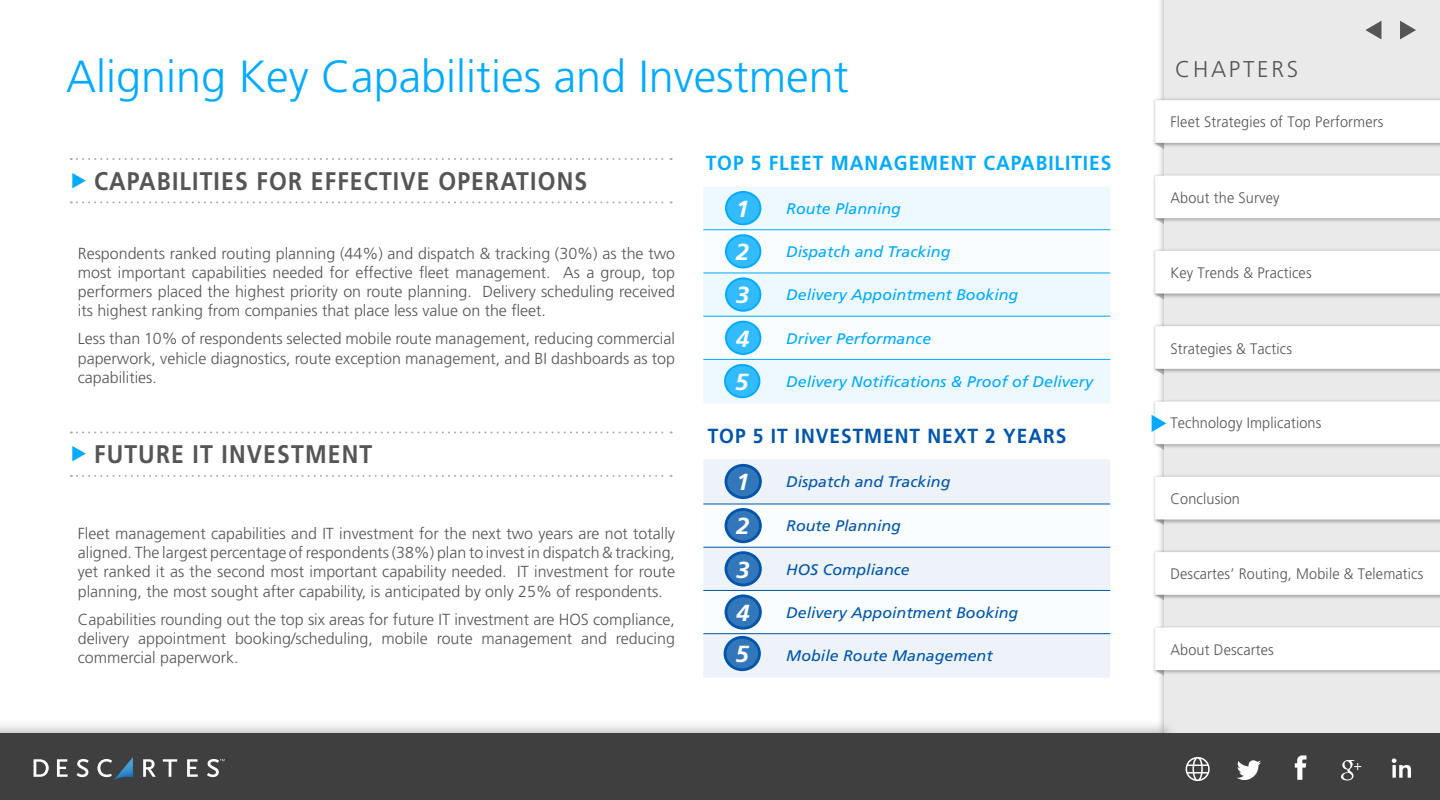
<style>
.page{position:relative;width:1440px;height:800px;background:#fff}
.page>*{position:absolute;margin:0;border:0;box-sizing:border-box;transform-origin:0 0}
.t1{font:300 45px "Frutiger LT Std";color:#0af}
.t2{font:700 25.5px "Frutiger LT Std";letter-spacing:.05em;color:#555;scale:.9 1}
.t3{font:italic 700 23.3px "Frutiger LT Std";color:#fff;scale:1.04 1}
.t4{font:300 22.8px "Frutiger LT Std";letter-spacing:.12em;color:#555}
.t5{font:700 20.4px "Frutiger LT Std";letter-spacing:.05em;color:#0af;scale:.94 1}
.t6{font:700 20.4px "Frutiger LT Std";letter-spacing:.05em;color:#05a;scale:.94 1}
.t7{font:300 16px/19.2px "Frutiger LT Std";color:#555;text-align:justify}
.t8{font:italic 15.4px "Frutiger LT Std";color:#0af;scale:1.04 1}
.t9{font:italic 15.4px "Frutiger LT Std";color:#05a;scale:1.04 1}
.t10{font:300 15.2px "Frutiger LT Std";letter-spacing:.01em;color:#555;scale:.95 1}
.s1{font-family:"Arial";font-weight:900;font-size:21.7px;color:#0af}
</style>
<div class="page">
<svg style="left:1160px;top:0;width:5px;height:716px"></svg>
<div style="left:1165px;top:0;width:275px;height:800px;background:#eaeaea"></div>
<img style="left:1153px;top:97px;width:287px;height:48px">
<svg style="left:1155px;top:100px;width:285px;height:67px"></svg>
<img style="left:1153px;top:248px;width:287px;height:48px">
<svg style="left:1155px;top:251px;width:285px;height:66px"></svg>
<img style="left:1153px;top:173px;width:287px;height:47px">
<svg style="left:1155px;top:175px;width:285px;height:66px"></svg>
<img style="left:1153px;top:323px;width:287px;height:48px">
<svg style="left:1155px;top:326px;width:285px;height:66px"></svg>
<img style="left:1153px;top:474px;width:287px;height:48px">
<svg style="left:1155px;top:477px;width:285px;height:66px"></svg>
<img style="left:1153px;top:548px;width:287px;height:49px">
<svg style="left:1155px;top:552px;width:285px;height:66px"></svg>
<img style="left:1153px;top:625px;width:287px;height:47px">
<svg style="left:1155px;top:627px;width:285px;height:67px"></svg>
<svg style="left:1400px;top:21px;width:16px;height:18px"></svg>
<svg style="left:1365px;top:21px;width:16px;height:18px"></svg>
<svg style="left:0;top:716px;width:1172px;height:17px"></svg>
<div style="left:0;top:733px;width:1440px;height:67px;background:#3f3f3f"></div>
<svg style="left:1392px;top:758px;width:19px;height:20px"></svg>
<svg style="left:1341px;top:760px;width:20px;height:20px"></svg>
<svg style="left:1295px;top:755px;width:11px;height:25px"></svg>
<svg style="left:1237px;top:760px;width:24px;height:20px"></svg>
<svg style="left:1186px;top:757px;width:24px;height:24px"></svg>
<svg style="left:34px;top:759px;width:15px;height:18px"></svg>
<svg style="left:57px;top:759px;width:11px;height:18px"></svg>
<svg style="left:77px;top:759px;width:12px;height:18px"></svg>
<svg style="left:143px;top:759px;width:13px;height:18px"></svg>
<svg style="left:163px;top:759px;width:14px;height:18px"></svg>
<svg style="left:187px;top:759px;width:11px;height:18px"></svg>
<svg style="left:207px;top:759px;width:18px;height:18px"></svg>
<svg style="left:97px;top:757px;width:36px;height:24px"></svg>
<svg style="left:1152px;top:401px;width:288px;height:67px"></svg>
<svg style="left:71px;top:201px;width:601px;height:2px"></svg>
<svg style="left:71px;top:158px;width:601px;height:2px"></svg>
<svg style="left:71px;top:475px;width:601px;height:2px"></svg>
<svg style="left:71px;top:432px;width:601px;height:2px"></svg>
<div style="left:703px;top:187px;width:407px;height:216px;background:#edf9ff"></div>
<svg style="left:703px;top:230px;width:407px;height:129px"></svg>
<hr style="left:703px;top:229px;width:80px;height:1px;background:#0af">
<hr style="left:783px;top:229px;width:327px;height:1px;background:#0af">
<hr style="left:703px;top:273px;width:80px;height:1px;background:#0af">
<hr style="left:783px;top:273px;width:327px;height:1px;background:#0af">
<hr style="left:703px;top:316px;width:80px;height:1px;background:#0af">
<hr style="left:783px;top:316px;width:327px;height:1px;background:#0af">
<hr style="left:703px;top:359px;width:80px;height:1px;background:#0af">
<hr style="left:783px;top:359px;width:327px;height:1px;background:#0af">
<div style="left:726px;top:192px;width:34px;height:32px;background:#3bf;border-radius:50%"></div>
<div style="left:725px;top:191px;width:36px;height:34px;border:2px solid #0af;border-radius:50%"></div>
<div style="left:726px;top:235px;width:34px;height:33px;background:#3bf;border-radius:50%"></div>
<div style="left:725px;top:234px;width:36px;height:34px;border:2px solid #0af;border-radius:50%"></div>
<div style="left:726px;top:278px;width:34px;height:33px;background:#3bf;border-radius:50%"></div>
<div style="left:725px;top:277px;width:36px;height:35px;border:2px solid #0af;border-radius:50%"></div>
<div style="left:726px;top:322px;width:34px;height:32px;background:#3bf;border-radius:50%"></div>
<div style="left:725px;top:321px;width:36px;height:34px;border:2px solid #0af;border-radius:50%"></div>
<div style="left:725px;top:365px;width:34px;height:32px;background:#3bf;border-radius:50%"></div>
<div style="left:724px;top:364px;width:36px;height:34px;border:2px solid #0af;border-radius:50%"></div>
<div style="left:703px;top:459px;width:407px;height:219px;background:#edf3f9"></div>
<svg style="left:703px;top:505px;width:407px;height:128px"></svg>
<hr style="left:703px;top:504px;width:80px;height:1px;background:#05a">
<hr style="left:783px;top:504px;width:327px;height:1px;background:#05a">
<hr style="left:703px;top:547px;width:80px;height:1px;background:#05a">
<hr style="left:783px;top:547px;width:327px;height:1px;background:#05a">
<hr style="left:703px;top:590px;width:80px;height:1px;background:#05a">
<hr style="left:783px;top:590px;width:327px;height:1px;background:#05a">
<hr style="left:703px;top:633px;width:80px;height:1px;background:#05a">
<hr style="left:783px;top:633px;width:327px;height:1px;background:#05a">
<div style="left:726px;top:465px;width:34px;height:33px;background:#37b;border-radius:50%"></div>
<div style="left:725px;top:464px;width:37px;height:35px;border:3px solid #05a;border-radius:50%"></div>
<div style="left:726px;top:509px;width:34px;height:33px;background:#37b;border-radius:50%"></div>
<div style="left:725px;top:508px;width:37px;height:35px;border:3px solid #05a;border-radius:50%"></div>
<div style="left:726px;top:553px;width:34px;height:32px;background:#37b;border-radius:50%"></div>
<div style="left:725px;top:551px;width:37px;height:35px;border:3px solid #05a;border-radius:50%"></div>
<div style="left:726px;top:596px;width:34px;height:32px;background:#37b;border-radius:50%"></div>
<div style="left:725px;top:594px;width:37px;height:36px;border:3px solid #05a;border-radius:50%"></div>
<div style="left:725px;top:637px;width:34px;height:33px;background:#37b;border-radius:50%"></div>
<div style="left:724px;top:636px;width:37px;height:35px;border:3px solid #05a;border-radius:50%"></div>
<h1 class="t1" style="left:66px;top:51px;width:784px">Aligning Key Capabilities and Investment</h1>
<h2 class="t2" style="left:70px;top:166px;width:576px"><span class="s1">►</span> CAPABILITIES FOR EFFECTIVE OPERATIONS</h2>
<p class="t7" style="left:78px;top:244px;width:599px">Respondents ranked routing planning (44%) and dispatch &amp; tracking (30%) as the two most important capabilities needed for effective fleet management. As a group, top performers placed the highest priority on route planning. Delivery scheduling received its highest ranking from companies that place less value on the fleet.</p>
<p class="t7" style="left:78px;top:329px;width:599px">Less than 10% of respondents selected mobile route management, reducing commercial paperwork, vehicle diagnostics, route exception management, and BI dashboards as top capabilities.</p>
<h2 class="t2" style="left:70px;top:440px;width:337px"><span class="s1">►</span> FUTURE IT INVESTMENT</h2>
<p class="t7" style="left:78px;top:524px;width:599px">Fleet management capabilities and IT investment for the next two years are not totally aligned. The largest percentage of respondents (38%) plan to invest in dispatch &amp; tracking, yet ranked it as the second most important capability needed. IT investment for route planning, the most sought after capability, is anticipated by only 25% of respondents.</p>
<p class="t7" style="left:78px;top:610px;width:599px">Capabilities rounding out the top six areas for future IT investment are HOS compliance, delivery appointment booking/scheduling, mobile route management and reducing commercial paperwork.</p>
<p class="t5" style="left:706px;top:151px;width:433px">TOP 5 FLEET MANAGEMENT CAPABILITIES</p>
<h3 class="t3" style="left:736px;top:195px;width:14px">1</h3>
<p class="t8" style="left:786px;top:200px;width:112px">Route Planning</p>
<h3 class="t3" style="left:736px;top:238px;width:14px">2</h3>
<p class="t8" style="left:786px;top:243px;width:159px">Dispatch and Tracking</p>
<h3 class="t3" style="left:736px;top:282px;width:14px">3</h3>
<p class="t8" style="left:786px;top:286px;width:225px">Delivery Appointment Booking</p>
<h3 class="t3" style="left:736px;top:325px;width:14px">4</h3>
<p class="t8" style="left:786px;top:329px;width:141px">Driver Performance</p>
<p class="t8" style="left:786px;top:373px;width:296px">Delivery Notifications &amp; Proof of Delivery</p>
<h3 class="t3" style="left:735px;top:368px;width:14px">5</h3>
<p class="t6" style="left:708px;top:424px;width:383px">TOP 5 IT INVESTMENT NEXT 2 YEARS</p>
<h3 class="t3" style="left:736px;top:468px;width:14px">1</h3>
<p class="t9" style="left:786px;top:473px;width:159px">Dispatch and Tracking</p>
<h3 class="t3" style="left:736px;top:513px;width:14px">2</h3>
<p class="t9" style="left:786px;top:517px;width:112px">Route Planning</p>
<h3 class="t3" style="left:736px;top:556px;width:14px">3</h3>
<p class="t9" style="left:786px;top:560px;width:120px">HOS Compliance</p>
<h3 class="t3" style="left:736px;top:599px;width:14px">4</h3>
<p class="t9" style="left:786px;top:604px;width:225px">Delivery Appointment Booking</p>
<p class="t9" style="left:786px;top:647px;width:200px">Mobile Route Management</p>
<h3 class="t3" style="left:735px;top:640px;width:14px">5</h3>
<h3 class="t4" style="left:1175px;top:56px;width:125px">CHAPTERS</h3>
<p class="t10" style="left:1170px;top:113px;width:226px">Fleet Strategies of Top Performers</p>
<p class="t10" style="left:1170px;top:189px;width:116px">About the Survey</p>
<p class="t10" style="left:1170px;top:264px;width:150px">Key Trends &amp; Practices</p>
<p class="t10" style="left:1170px;top:340px;width:130px">Strategies &amp; Tactics</p>
<p class="t10" style="left:1170px;top:414px;width:161px">Technology Implications</p>
<p class="t10" style="left:1170px;top:490px;width:75px">Conclusion</p>
<p class="t10" style="left:1170px;top:565px;width:268px">Descartes’ Routing, Mobile &amp; Telematics</p>
<p class="t10" style="left:1170px;top:641px;width:110px">About Descartes</p>
</div>
